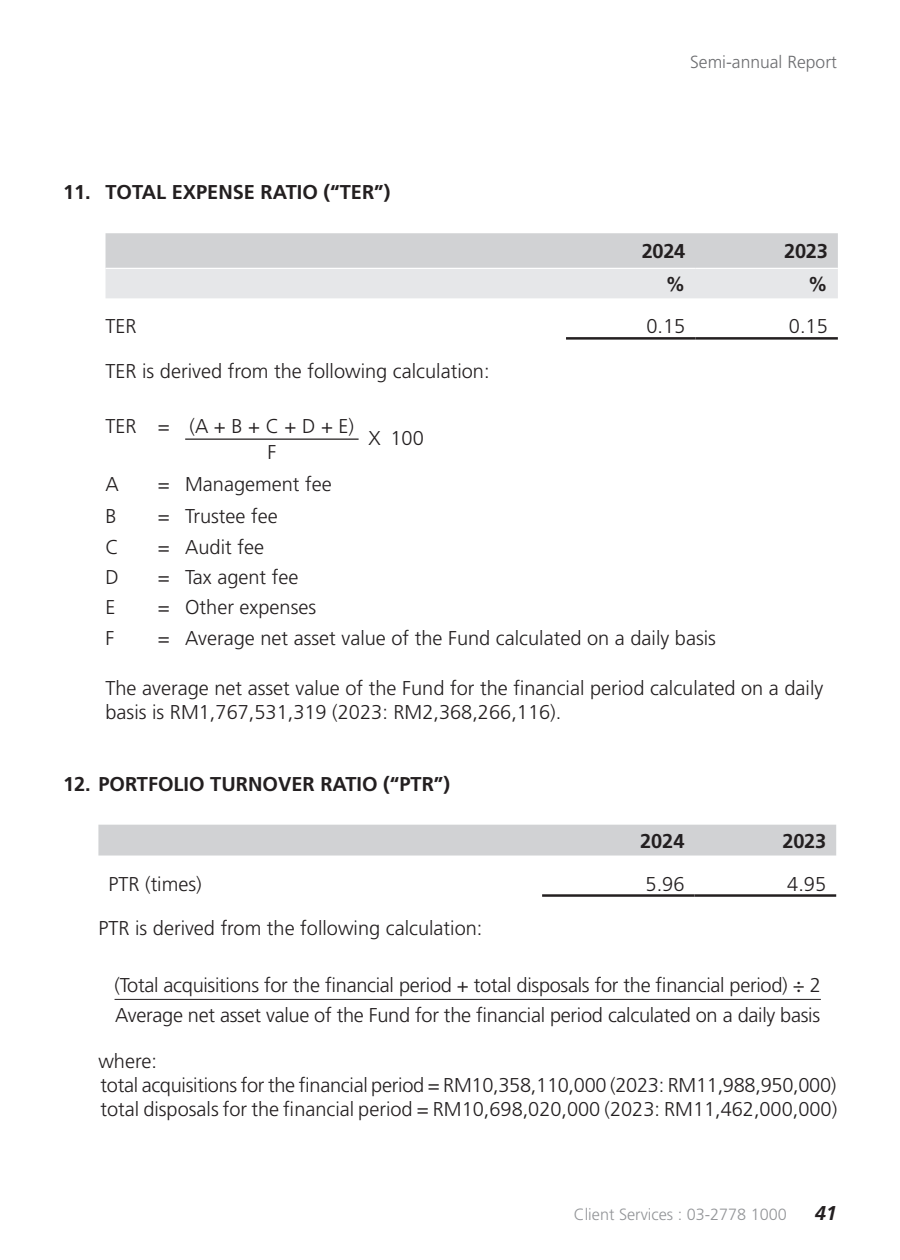
<style>
.page{position:relative;width:900px;height:1260px;background:#fff}
.page>*{position:absolute;margin:0;border:0;box-sizing:border-box;transform-origin:0 0}
.t1{font:300 20px/24px "Frutiger LT Std";color:#231f20}
.t2{font:700 20px "Frutiger LT Std";color:#231f20}
.t3{font:italic 700 20px "Frutiger LT Std";color:#231f20}
.t4{font:300 17.5px "Frutiger LT Std";color:#6c6d70}
.t5{font:300 16.25px "Frutiger LT Std";color:#939598}
</style>
<div class="page">
<svg style="left:106px;top:233px;width:732px;height:65px;background:#dadbdd"></svg>
<hr style="left:106px;top:268px;width:460px;height:1px;background:#fff">
<hr style="left:566px;top:268px;width:129px;height:1px;background:#fff">
<hr style="left:695px;top:268px;width:143px;height:1px;background:#fff">
<hr style="left:566px;top:337px;width:129px;height:3px;background:#231f20">
<hr style="left:695px;top:337px;width:143px;height:3px;background:#231f20">
<hr style="left:185px;top:439px;width:174px;height:1px;background:#231f20">
<div style="left:98px;top:825px;width:738px;height:31px;background:#d1d2d4"></div>
<hr style="left:542px;top:894px;width:152px;height:3px;background:#231f20">
<hr style="left:694px;top:894px;width:142px;height:3px;background:#231f20">
<hr style="left:115px;top:999px;width:706px;height:1px;background:#231f20">
<p class="t2" style="left:63px;top:181px;width:329px">11. TOTAL EXPENSE RATIO (“TER”)</p>
<p class="t4" style="left:690px;top:52px;width:148px">Semi-annual Report</p>
<p class="t2" style="left:642px;top:239px;width:45px">2024</p>
<p class="t2" style="left:784px;top:239px;width:45px">2023</p>
<p class="t2" style="left:665px;top:272px;width:21px">%</p>
<p class="t2" style="left:808px;top:272px;width:21px">%</p>
<p class="t1" style="left:106px;top:315px;width:33px">TER</p>
<p class="t1" style="left:646px;top:315px;width:40px">0.15</p>
<p class="t1" style="left:789px;top:315px;width:40px">0.15</p>
<p class="t1" style="left:106px;top:359px;width:386px">TER is derived from the following calculation:</p>
<p class="t1" style="left:106px;top:414px;width:250px">TER = (A + B + C + D + E)</p>
<p class="t1" style="left:368px;top:427px;width:57px">X 100</p>
<p class="t1" style="left:267px;top:440px;width:10px">F</p>
<p class="t1" style="left:106px;top:473px;width:15px">A</p>
<p class="t1" style="left:158px;top:473px;width:176px">= Management fee</p>
<p class="t1" style="left:106px;top:505px;width:13px">B</p>
<p class="t1" style="left:158px;top:505px;width:121px">= Trustee fee</p>
<p class="t1" style="left:106px;top:536px;width:15px">C</p>
<p class="t1" style="left:158px;top:536px;width:108px">= Audit fee</p>
<p class="t1" style="left:106px;top:565px;width:15px">D</p>
<p class="t1" style="left:158px;top:565px;width:142px">= Tax agent fee</p>
<p class="t1" style="left:106px;top:595px;width:11px">E</p>
<p class="t1" style="left:158px;top:595px;width:160px">= Other expenses</p>
<p class="t1" style="left:106px;top:626px;width:10px">F</p>
<p class="t1" style="left:158px;top:626px;width:560px">= Average net asset value of the Fund calculated on a daily basis</p>
<p class="t1" style="left:106px;top:676px;width:719px">The average net asset value of the Fund for the financial period calculated on a daily basis is RM1,767,531,319 (2023: RM2,368,266,116).</p>
<p class="t2" style="left:63px;top:772px;width:389px">12. PORTFOLIO TURNOVER RATIO (“PTR”)</p>
<p class="t2" style="left:640px;top:829px;width:46px">2024</p>
<p class="t2" style="left:783px;top:829px;width:45px">2023</p>
<p class="t1" style="left:108px;top:872px;width:95px">PTR (times)</p>
<p class="t1" style="left:646px;top:872px;width:40px">5.96</p>
<p class="t1" style="left:787px;top:872px;width:40px">4.95</p>
<p class="t1" style="left:98px;top:916px;width:386px">PTR is derived from the following calculation:</p>
<p class="t1" style="left:115px;top:970px;width:708px;line-height:30.5px">(Total acquisitions for the financial period + total disposals for the financial period) ÷ 2<br>Average net asset value of the Fund for the financial period calculated on a daily basis</p>
<p class="t1" style="left:98px;top:1049px;width:740px">where:<br>total acquisitions for the financial period = RM10,358,110,000 (2023: RM11,988,950,000) total disposals for the financial period = RM10,698,020,000 (2023: RM11,462,000,000)</p>
<p class="t5" style="left:574px;top:1205px;width:215px">Client Services : 03-2778 1000</p>
<p class="t3" style="left:815px;top:1201px;width:24px">41</p>
</div>
